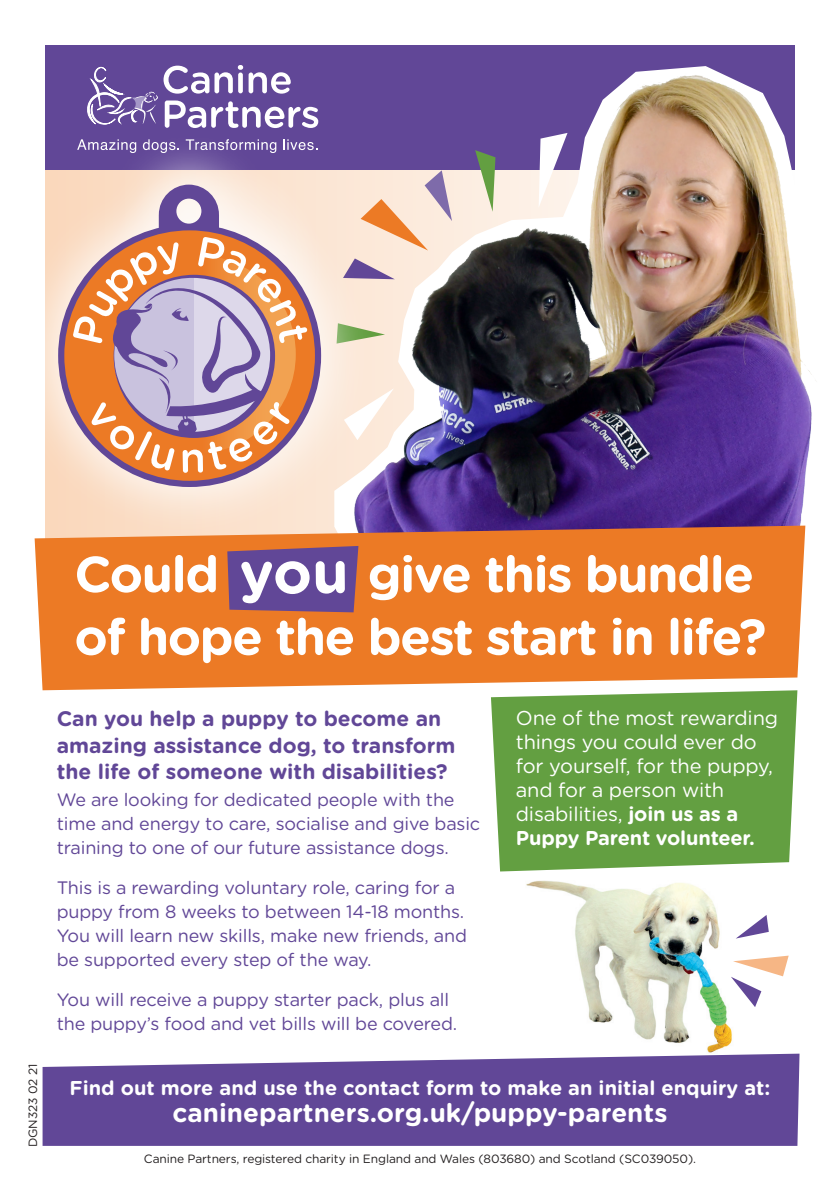
<style>
.page{position:relative;width:840px;height:1191px;background:#fff}
.page>*{position:absolute;margin:0;border:0;box-sizing:border-box;transform-origin:0 0}
.CP_LetsGo_body_10_12{font:700 58.8px "Gotham Rounded";color:#fff}
.CP_LetsGo_headline_3{font:700 50.4px/62.8px "Gotham Rounded";letter-spacing:-.03em;color:#fff;text-align:right}
.CP_LetsGo_body_10_12-2{font:700 26px "Gotham Rounded";color:#fff}
.CP_fitfor30_invite_i{font:700 21px/26.6px "Gotham Rounded";color:#614797}
.CP_fitfor30_body{font:20px/24px "Gotham Rounded";letter-spacing:-.01em;color:#fff}
.CP_LetsGo_body_10_12-3{font:700 20px "Gotham Rounded";color:#fff}
.CP_fitfor30_body-2{font:18px/24px "Gotham Rounded";letter-spacing:-.01em;color:#614797}
.CP_fitfor30_body-3{font:12px "Gotham Rounded";letter-spacing:-.01em;color:#231f20}
.s1{font-weight:700}
</style>
<div class="page">
<div style="left:45px;top:45px;width:749px;height:125px;background:#614797"></div>
<svg style="left:87px;top:65px;width:231px;height:63px"></svg>
<img style="left:508px;top:871px;width:261px;height:182px">
<svg style="left:735px;top:915px;width:33px;height:23px"></svg>
<svg style="left:730px;top:955px;width:58px;height:52px"></svg>
<svg style="left:491px;top:690px;width:306px;height:181px;background:#6da54e"></svg>
<img style="left:373px;top:45px;width:439px;height:506px">
<svg style="left:538px;top:133px;width:29px;height:75px"></svg>
<svg style="left:475px;top:150px;width:20px;height:62px"></svg>
<svg style="left:373px;top:170px;width:79px;height:80px;background:#efd0be"></svg>
<svg style="left:373px;top:258px;width:21px;height:21px"></svg>
<svg style="left:373px;top:388px;width:20px;height:52px"></svg>
<svg style="left:373px;top:323px;width:12px;height:20px"></svg>
<svg style="left:35px;top:525px;width:769px;height:165px;background:#ea7f31"></svg>
<svg style="left:227px;top:546px;width:131px;height:66px;background:#6c4b8d"></svg>
<div style="left:5px;top:133px;width:368px;height:406px;background:#fff;opacity:.75"></div>
<svg style="left:58px;top:224px;width:263px;height:263px;background:#dcbab2"></svg>
<svg style="left:73px;top:185px;width:234px;height:288px;background:#d5a99c"></svg>
<svg style="left:43px;top:1053px;width:756px;height:92px;background:#6d559f"></svg>
<p class="CP_fitfor30_body-3" style="left:25px;top:1147px;width:85px;rotate:-90deg">DGN323 02 21</p>
<p class="CP_LetsGo_headline_3" style="left:74px;top:541px;width:693px">give this bundle<br>of hope the best start in life?</p>
<p class="CP_LetsGo_headline_3" style="left:74px;top:541px;width:146px">Could</p>
<p class="CP_LetsGo_body_10_12" style="left:239px;top:529px;width:111px">you</p>
<p class="CP_fitfor30_invite_i" style="left:57px;top:704px;width:400px">Can you help a puppy to become an amazing assistance dog, to transform the life of someone with disabilities?</p>
<p class="CP_fitfor30_body" style="left:515px;top:705px;width:263px">One of the most rewarding things you could ever do for yourself, for the puppy, and for a person with disabilities, <span class="s1">join us as a<br>Puppy Parent volunteer.</span></p>
<p class="CP_fitfor30_body-2" style="left:57px;top:787px;width:425px">We are looking for dedicated people with the time and energy to care, socialise and give basic training to one of our future assistance dogs.</p>
<p class="CP_fitfor30_body-2" style="left:57px;top:875px;width:411px">This is a rewarding voluntary role, caring for a puppy from 8 weeks to between 14-18 months.<br>You will learn new skills, make new friends, and be supported every step of the way.</p>
<p class="CP_fitfor30_body-2" style="left:57px;top:986px;width:402px">You will receive a puppy starter pack, plus all the puppy’s food and vet bills will be covered.</p>
<p class="CP_LetsGo_body_10_12-3" style="left:70px;top:1073px;width:701px">Find out more and use the contact form to make an initial enquiry at:</p>
<p class="CP_LetsGo_body_10_12-2" style="left:172px;top:1093px;width:496px">caninepartners.org.uk/puppy-parents</p>
<p class="CP_fitfor30_body-3" style="left:144px;top:1150px;width:553px">Canine Partners, registered charity in England and Wales (803680) and Scotland (SC039050).</p>
</div>
